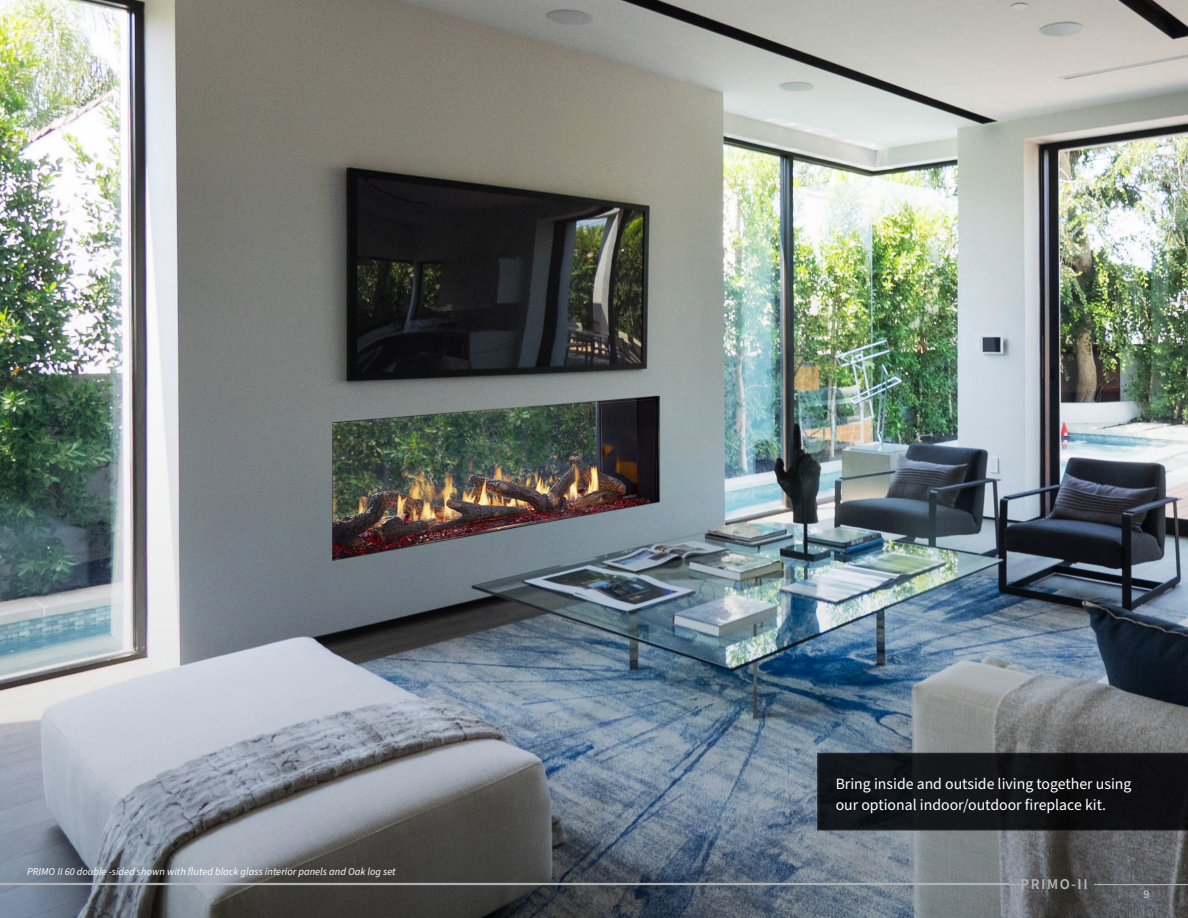
<style>
.page{position:relative;width:1188px;height:918px;background:#fff}
.page>*{position:absolute;margin:0;border:0;box-sizing:border-box;transform-origin:0 0}
.t1{font:15.75px/21px "Source Sans Pro";color:#fff}
.t2{font:600 15px "Source Sans Pro";letter-spacing:.1em;color:#b2b3b7}
.t3{font:600 12px "Source Sans Pro";color:#b6b7bb}
.t4{font:italic 10.5px "Source Sans Pro";color:#fff}
</style>
<div class="page">
<img style="left:0;top:0;width:1188px;height:918px">
<hr style="left:0;top:884px;width:1021px;height:1px;background:#b2b3b7">
<hr style="left:1094px;top:884px;width:94px;height:1px;background:#b2b3b7">
<hr style="left:0;top:883px;width:1010px;height:1px;background:#b2b3b7">
<svg style="left:817px;top:753px;width:371px;height:78px;background:#121417"></svg>
<p class="t4" style="left:27px;top:864px;width:370px">PRIMO II 60 double -sided shown with fluted black glass interior panels and Oak log set</p>
<p class="t1" style="left:836px;top:774px;width:297px">Bring inside and outside living together using our optional indoor/outdoor fireplace kit.</p>
<p class="t2" style="left:1021px;top:874px;width:69px">PRIMO-II</p>
<p class="t3" style="left:1144px;top:886px;width:8px">9</p>
</div>
